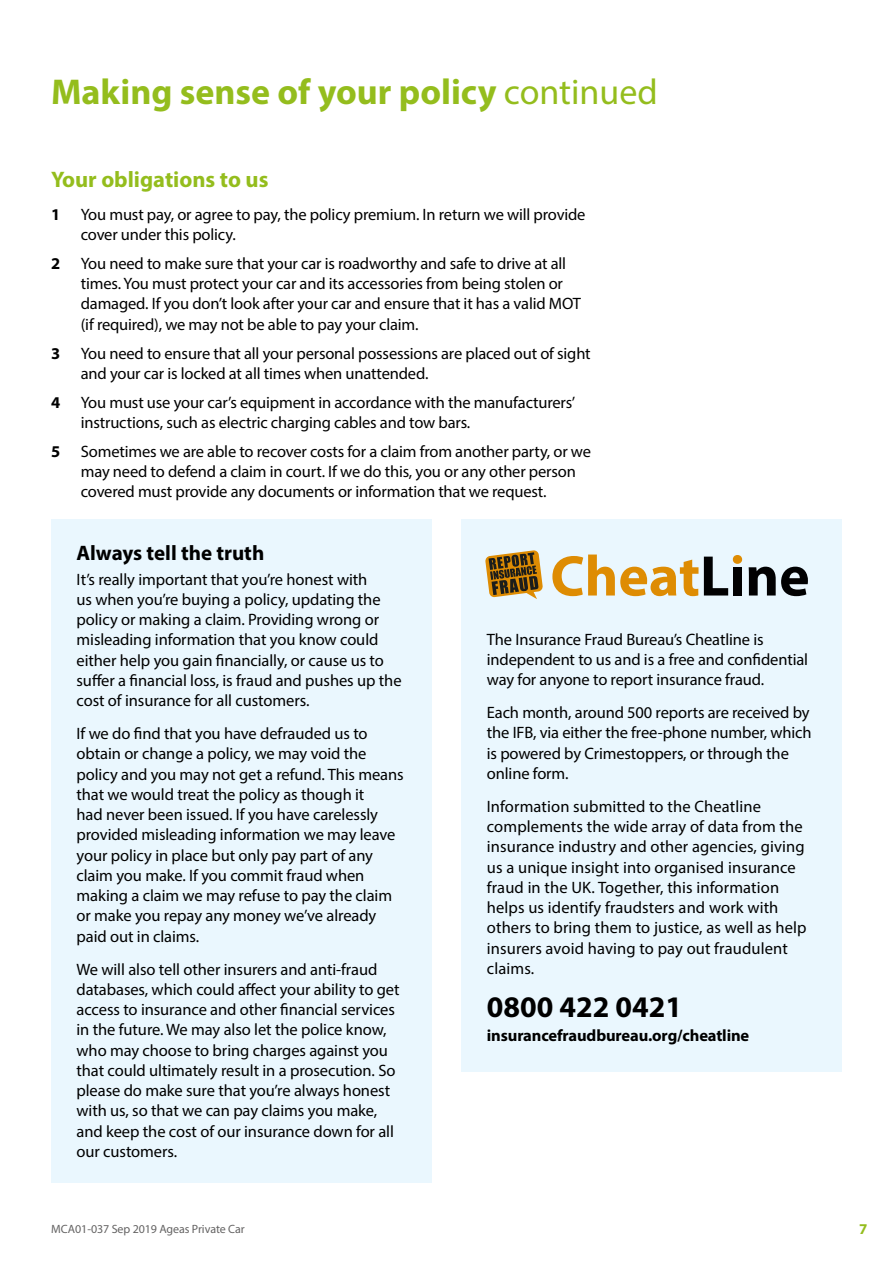
<style>
.page{position:relative;width:893px;height:1263px;background:#fff}
.page>*{position:absolute;margin:0;border:0;box-sizing:border-box;transform-origin:0 0}
.t1{font:700 36px "Myriad Pro";color:#94bd1d}
.t2{font:700 30px "Myriad Pro";color:#000}
.t3{font:700 22.5px "Myriad Pro";color:#94bd1d}
.t4{font:700 21px "Myriad Pro";color:#000}
.t5{font:16.5px/20.2px "Myriad Pro";letter-spacing:-.005em;color:#000}
.t6{font:700 16.5px "Myriad Pro";letter-spacing:-.01em;color:#000}
.t7{font:700 15px "Myriad Pro";color:#94bd1d}
.t8{font:12px "Myriad Pro";letter-spacing:-.005em;color:#646363}
.s1{font-weight:400}
.s2{font-weight:700}
</style>
<div class="page">
<div style="left:461px;top:519px;width:381px;height:552px;background:#eaf7fe"></div>
<div style="left:51px;top:519px;width:381px;height:663px;background:#eaf7fe"></div>
<svg style="left:552px;top:554px;width:146px;height:42px"></svg>
<svg style="left:704px;top:557px;width:24px;height:38px"></svg>
<svg style="left:733px;top:555px;width:9px;height:9px"></svg>
<div style="left:733px;top:567px;width:9px;height:28px;background:#020203"></div>
<svg style="left:749px;top:567px;width:59px;height:29px"></svg>
<svg style="left:485px;top:550px;width:58px;height:49px"></svg>
<h1 class="t1" style="left:51px;top:78px;width:608px">Making sense of your policy <span class="s1">continued</span></h1>
<h3 class="t3" style="left:51px;top:171px;width:219px">Your obligations to us</h3>
<p class="t5" style="left:81px;top:206px;width:506px;text-indent:-30px"><span class="s2">1</span> You must pay, or agree to pay, the policy premium. In return we will provide cover under this policy.</p>
<p class="t5" style="left:81px;top:255px;width:502px;text-indent:-30px"><span class="s2">2</span> You need to make sure that your car is roadworthy and safe to drive at all times. You must protect your car and its accessories from being stolen or damaged. If you don’t look after your car and ensure that it has a valid MOT (if required), we may not be able to pay your claim.</p>
<p class="t5" style="left:81px;top:344px;width:511px;text-indent:-30px"><span class="s2">3</span> You need to ensure that all your personal possessions are placed out of sight and your car is locked at all times when unattended.</p>
<p class="t5" style="left:81px;top:393px;width:496px;text-indent:-30px"><span class="s2">4</span> You must use your car’s equipment in accordance with the manufacturers’ instructions, such as electric charging cables and tow bars.</p>
<p class="t5" style="left:81px;top:442px;width:512px;text-indent:-30px"><span class="s2">5</span> Sometimes we are able to recover costs for a claim from another party, or we may need to defend a claim in court. If we do this, you or any other person covered must provide any documents or information that we request.</p>
<p class="t4" style="left:77px;top:545px;width:189px">Always tell the truth</p>
<p class="t5" style="left:77px;top:570px;width:327px">It’s really important that you’re honest with<br>us when you’re buying a policy, updating the policy or making a claim. Providing wrong or misleading information that you know could either help you gain financially, or cause us to suffer a financial loss, is fraud and pushes up the cost of insurance for all customers.</p>
<p class="t5" style="left:77px;top:725px;width:329px">If we do find that you have defrauded us to obtain or change a policy, we may void the policy and you may not get a refund. This means that we would treat the policy as though it<br>had never been issued. If you have carelessly provided misleading information we may leave your policy in place but only pay part of any claim you make. If you commit fraud when making a claim we may refuse to pay the claim or make you repay any money we’ve already paid out in claims.</p>
<p class="t5" style="left:77px;top:960px;width:325px">We will also tell other insurers and anti-fraud databases, which could affect your ability to get access to insurance and other financial services in the future. We may also let the police know, who may choose to bring charges against you that could ultimately result in a prosecution. So please do make sure that you’re always honest with us, so that we can pay claims you make, and keep the cost of our insurance down for all our customers.</p>
<p class="t5" style="left:487px;top:630px;width:323px">The Insurance Fraud Bureau’s Cheatline is independent to us and is a free and confidential way for anyone to report insurance fraud.</p>
<p class="t5" style="left:487px;top:704px;width:326px">Each month, around 500 reports are received by the IFB, via either the free-phone number, which is powered by Crimestoppers, or through the online form.</p>
<p class="t5" style="left:487px;top:797px;width:321px">Information submitted to the Cheatline complements the wide array of data from the insurance industry and other agencies, giving us a unique insight into organised insurance fraud in the UK. Together, this information helps us identify fraudsters and work with others to bring them to justice, as well as help insurers avoid having to pay out fraudulent claims.</p>
<h2 class="t2" style="left:487px;top:995px;width:197px">0800 422 0421</h2>
<p class="t6" style="left:487px;top:1029px;width:264px">insurancefraudbureau.org/cheatline</p>
<p class="t8" style="left:51px;top:1224px;width:195px">MCA01-037 Sep 2019 Ageas Private Car</p>
<p class="t7" style="left:859px;top:1223px;width:10px">7</p>
</div>
